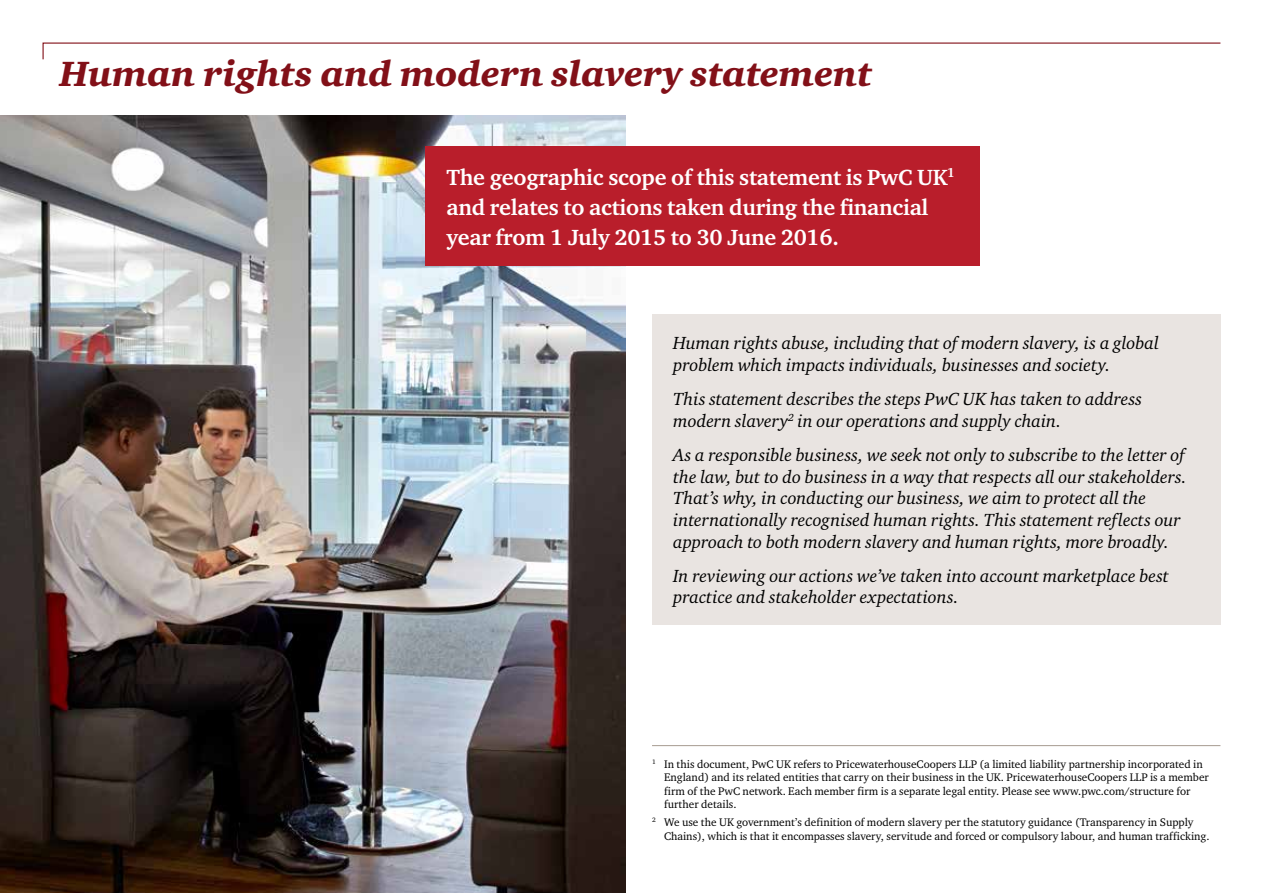
<style>
.page{position:relative;width:1263px;height:893px;background:#fff}
.page>*{position:absolute;margin:0;border:0;box-sizing:border-box;transform-origin:0 0}
.t1{font:italic 900 36px "Charter ITC Std";color:#821018}
.t2{font:700 22.5px/30px "Charter ITC Std";letter-spacing:-.01em;color:#fff}
.t3{font:italic 18px/21.6px "Charter ITC Std";color:#000}
.t4{font:11.25px/13.5px "Charter ITC Std";color:#000}
</style>
<div class="page">
<svg style="left:42px;top:42px;width:1179px;height:18px"></svg>
<div style="left:652px;top:315px;width:568px;height:310px;background:#e9e4e1"></div>
<img style="left:0;top:116px;width:625px;height:777px">
<div style="left:425px;top:147px;width:555px;height:119px;background:#b91e2b"></div>
<hr style="left:652px;top:745px;width:568px;height:1px;background:#b0a69d">
<h1 class="t1" style="left:60px;top:51px;width:814px">Human rights and modern slavery statement</h1>
<p class="t2" style="left:446px;top:162px;width:510px">The geographic scope of this statement is PwC UK<sup>1 </sup>and relates to actions taken during the financial year from 1 July 2015 to 30 June 2016.</p>
<p class="t3" style="left:673px;top:332px;width:487px">Human rights abuse, including that of modern slavery, is a global problem which impacts individuals, businesses and society.</p>
<p class="t3" style="left:673px;top:388px;width:470px">This statement describes the steps PwC UK has taken to address modern slavery<sup>2</sup> in our operations and supply chain.</p>
<p class="t3" style="left:673px;top:444px;width:515px">As a responsible business, we seek not only to subscribe to the letter of the law, but to do business in a way that respects all our stakeholders.<br>That’s why, in conducting our business, we aim to protect all the internationally recognised human rights. This statement reflects our approach to both modern slavery and human rights, more broadly.</p>
<p class="t3" style="left:673px;top:565px;width:497px">In reviewing our actions we’ve taken into account marketplace best practice and stakeholder expectations.</p>
<p class="t4" style="left:664px;top:757px;width:546px;text-indent:-12px"><sup>1</sup> In this document, PwC UK refers to PricewaterhouseCoopers LLP (a limited liability partnership incorporated in England) and its related entities that carry on their business in the UK. PricewaterhouseCoopers LLP is a member firm of the PwC network. Each member firm is a separate legal entity. Please see www.pwc.com/structure for further details.</p>
<p class="t4" style="left:664px;top:815px;width:547px;text-indent:-12px"><sup>2</sup> We use the UK government’s definition of modern slavery per the statutory guidance (Transparency in Supply<br>Chains), which is that it encompasses slavery, servitude and forced or compulsory labour, and human trafficking.</p>
</div>
